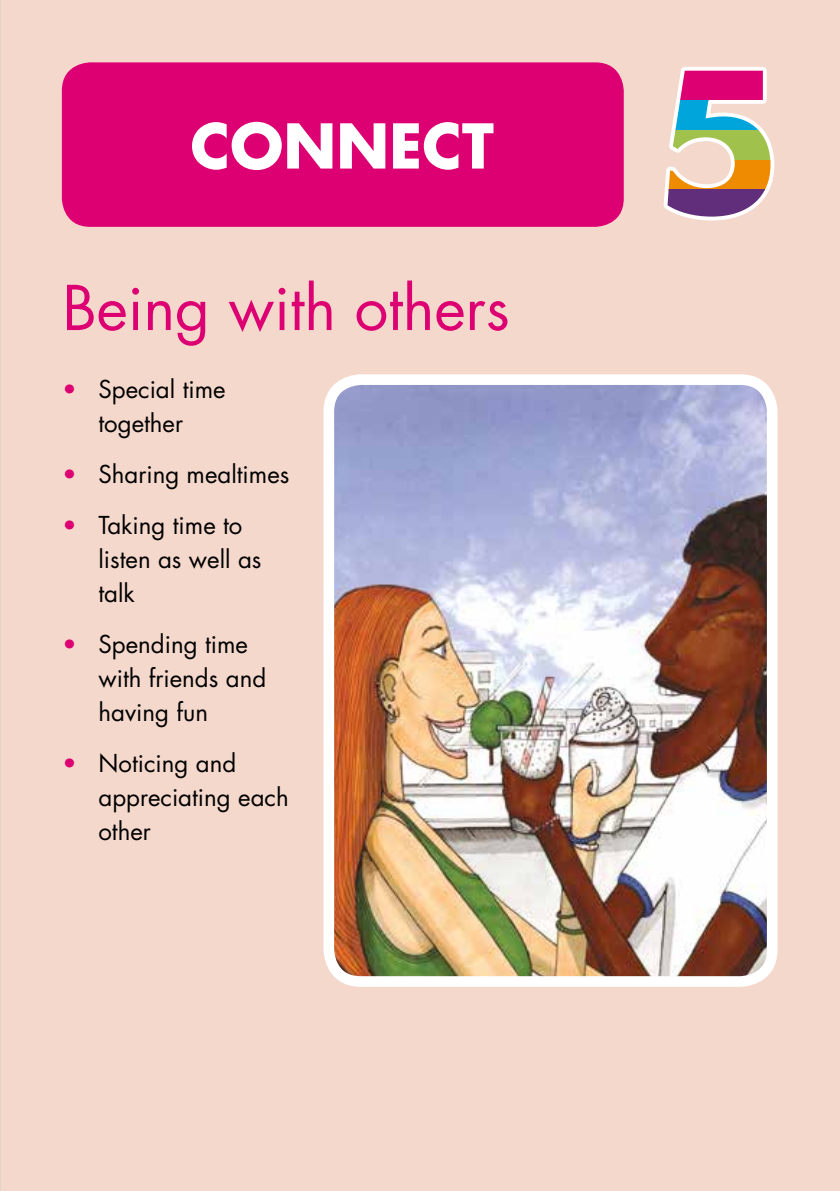
<style>
.page{position:relative;width:840px;height:1191px;background:#fff}
.page>*{position:absolute;margin:0;border:0;box-sizing:border-box;transform-origin:0 0}
.t1{font:60px "Futura LT";color:#dd0072}
.t2{font:700 60px "Futura LT";color:#fff}
.t3{font:24px/34px "Futura LT";color:#000}
.s1{color:#dd0072}
</style>
<div class="page">
<div style="left:0;top:0;width:839px;height:1191px;background:#f5d8cc"></div>
<svg style="left:663px;top:67px;width:112px;height:154px"></svg>
<svg style="left:667px;top:71px;width:103px;height:29px;background:#e23289"></svg>
<svg style="left:667px;top:100px;width:103px;height:30px"></svg>
<svg style="left:667px;top:130px;width:103px;height:30px;fill:#a1c14d"></svg>
<svg style="left:667px;top:160px;width:103px;height:30px"></svg>
<svg style="left:667px;top:190px;width:103px;height:27px;background:#885e96"></svg>
<div style="left:62px;top:62px;width:561px;height:165px;background:#dd0072;border-radius:28px"></div>
<img style="left:335px;top:386px;width:430px;height:588px">
<div style="left:323px;top:374px;width:454px;height:612px;border:11px solid #fff;border-radius:32px"></div>
<h1 class="t2" style="left:190px;top:106px;width:305px">CONNECT</h1>
<h1 class="t1" style="left:62px;top:270px;width:448px">Being with others</h1>
<p class="t3" style="left:62px;top:372px;width:165px;text-align:center"><span class="s1">•</span> Special time together</p>
<p class="t3" style="left:62px;top:457px;width:228px"><span class="s1">•</span> Sharing mealtimes</p>
<p class="t3" style="left:98px;top:508px;width:164px;text-indent:-36px"><span class="s1">•</span> Taking time to listen as well as talk</p>
<p class="t3" style="left:98px;top:627px;width:169px;text-indent:-36px"><span class="s1">•</span> Spending time with friends and having fun</p>
<p class="t3" style="left:98px;top:746px;width:192px;text-indent:-36px"><span class="s1">•</span> Noticing and appreciating each other</p>
</div>
